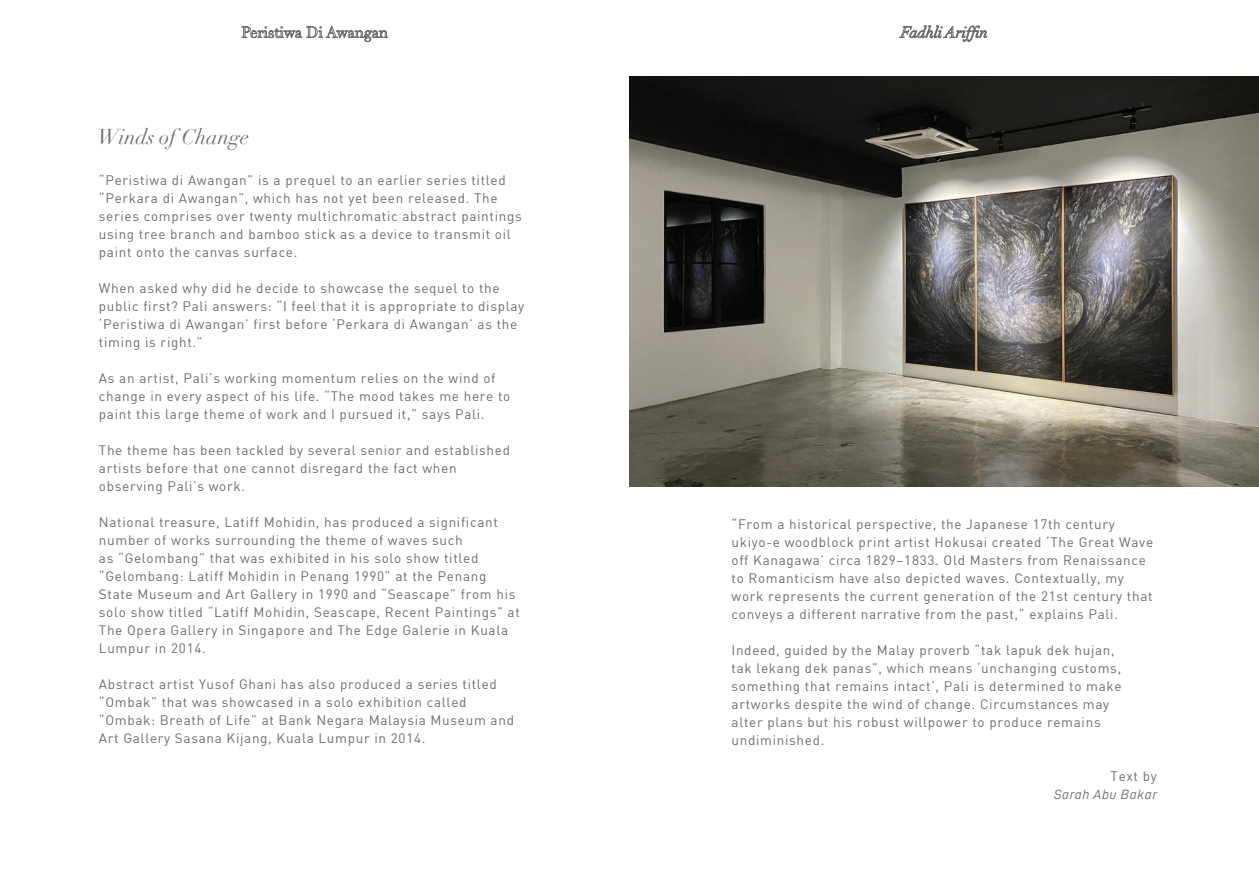
<style>
.page{position:relative;width:1259px;height:893px;background:#fff}
.page>*{position:absolute;margin:0;border:0;box-sizing:border-box;transform-origin:0 0}
.t1{font:italic 21px "Didot";color:#6c6d70}
.t2{font:13.5px/18px "DIN";letter-spacing:.05em;color:#6c6d70}
.t3{font:13.5px "D DIN Italic";letter-spacing:.05em;color:#6c6d70}
</style>
<div class="page">
<svg style="left:241px;top:26px;width:147px;height:16px"></svg>
<svg style="left:899px;top:25px;width:88px;height:17px"></svg>
<img style="left:629px;top:76px;width:630px;height:411px">
<h1 class="t1" style="left:97px;top:124px;width:153px">Winds of Change</h1>
<p class="t2" style="left:99px;top:171px;width:424px">“Peristiwa di Awangan” is a prequel to an earlier series titled “Perkara di Awangan”, which has not yet been released. The series comprises over twenty multichromatic abstract paintings using tree branch and bamboo stick as a device to transmit oil paint onto the canvas surface.</p>
<p class="t2" style="left:99px;top:279px;width:427px">When asked why did he decide to showcase the sequel to the public first? Pali answers: “I feel that it is appropriate to display ‘Peristiwa di Awangan’ first before ‘Perkara di Awangan’ as the timing is right.”</p>
<p class="t2" style="left:99px;top:369px;width:413px">As an artist, Pali’s working momentum relies on the wind of change in every aspect of his life. “The mood takes me here to paint this large theme of work and I pursued it,” says Pali.</p>
<p class="t2" style="left:99px;top:441px;width:413px">The theme has been tackled by several senior and established artists before that one cannot disregard the fact when observing Pali’s work.</p>
<p class="t2" style="left:99px;top:513px;width:422px">National treasure, Latiff Mohidin, has produced a significant number of works surrounding the theme of waves such<br>as “Gelombang” that was exhibited in his solo show titled “Gelombang: Latiff Mohidin in Penang 1990” at the Penang State Museum and Art Gallery in 1990 and “Seascape” from his solo show titled “Latiff Mohidin, Seascape, Recent Paintings” at The Opera Gallery in Singapore and The Edge Galerie in Kuala Lumpur in 2014.</p>
<p class="t2" style="left:99px;top:675px;width:416px">Abstract artist Yusof Ghani has also produced a series titled “Ombak” that was showcased in a solo exhibition called “Ombak: Breath of Life” at Bank Negara Malaysia Museum and Art Gallery Sasana Kijang, Kuala Lumpur in 2014.</p>
<p class="t2" style="left:731px;top:515px;width:423px">“From a historical perspective, the Japanese 17th century ukiyo-e woodblock print artist Hokusai created ‘The Great Wave off Kanagawa’ circa 1829–1833. Old Masters from Renaissance to Romanticism have also depicted waves. Contextually, my work represents the current generation of the 21st century that conveys a different narrative from the past,” explains Pali.</p>
<p class="t2" style="left:731px;top:641px;width:391px">Indeed, guided by the Malay proverb “tak lapuk dek hujan, tak lekang dek panas”, which means ‘unchanging customs, something that remains intact’, Pali is determined to make artworks despite the wind of change. Circumstances may alter plans but his robust willpower to produce remains undiminished.</p>
<p class="t2" style="left:1110px;top:767px;width:48px">Text by</p>
<p class="t3" style="left:1054px;top:787px;width:104px">Sarah Abu Bakar</p>
</div>
